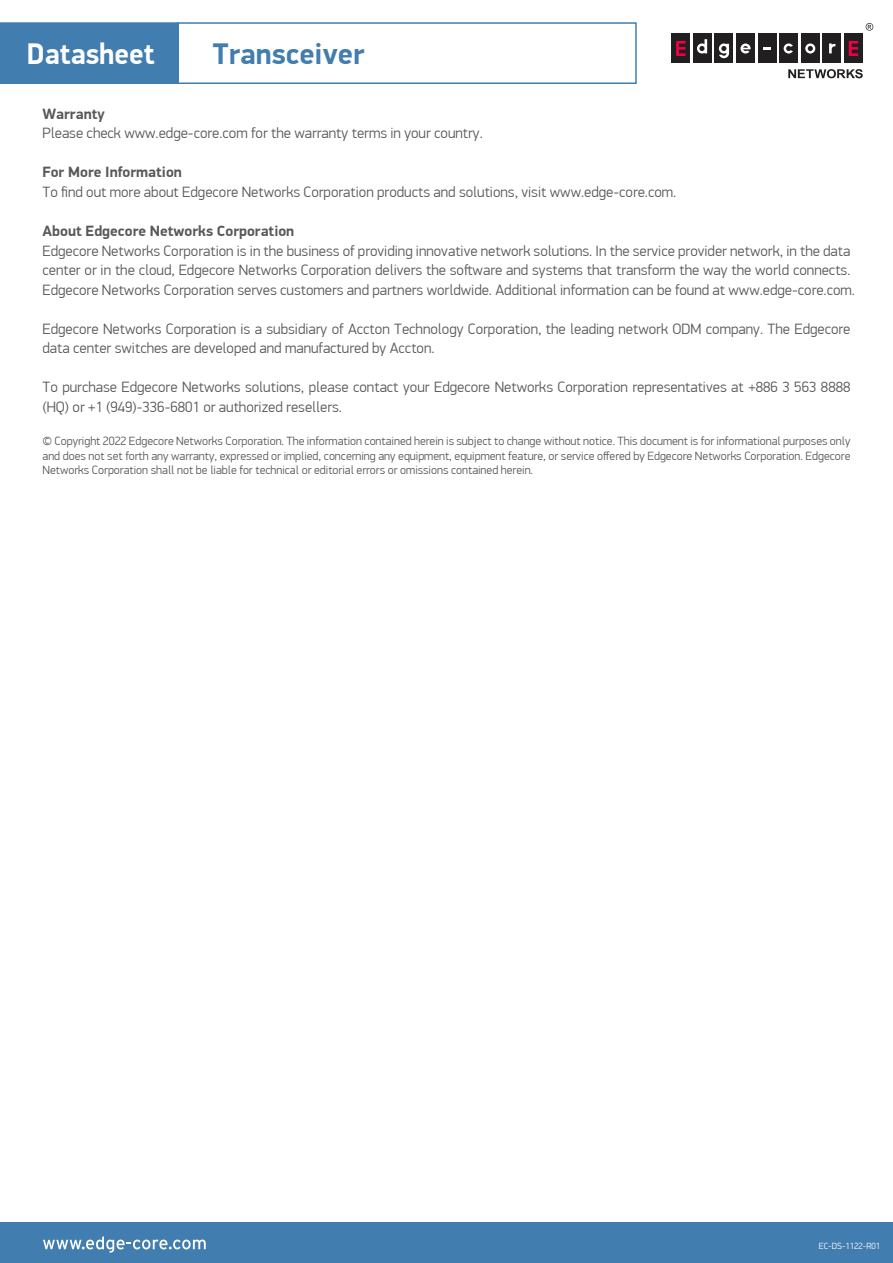
<style>
.page{position:relative;width:893px;height:1263px;background:#fff}
.page>*{position:absolute;margin:0;border:0;box-sizing:border-box;transform-origin:0 0}
.t1{font:700 30px "PF Din Display Pro";color:#427daf}
.t2{font:700 30px "PF Din Display Pro";color:#fff;scale:.96 1}
.t3{font:300 15px/19.5px "PF Din Display Pro";color:#57585a}
.t4{font:700 15px "PF Din Display Pro";color:#57585a}
.t5{font:300 12px/14.4px "PF Din Display Pro";color:#57585a;text-align:justify}
.t6{font:300 9px "PF Din Display Pro";color:#fff}
</style>
<div class="page">
<div style="left:671px;top:34px;width:19px;height:29px;background:#221f21"></div>
<div style="left:693px;top:34px;width:19px;height:29px;background:#221f21"></div>
<div style="left:715px;top:34px;width:18px;height:29px;background:#221f21"></div>
<div style="left:736px;top:34px;width:19px;height:29px;background:#221f21"></div>
<div style="left:758px;top:34px;width:18px;height:29px;background:#221f21"></div>
<div style="left:779px;top:34px;width:19px;height:29px;background:#221f21"></div>
<div style="left:801px;top:34px;width:19px;height:29px;background:#221f21"></div>
<div style="left:823px;top:34px;width:18px;height:29px;background:#221f21"></div>
<svg style="left:676px;top:41px;width:9px;height:15px"></svg>
<div style="left:844px;top:34px;width:19px;height:29px;background:#221f21"></div>
<svg style="left:849px;top:41px;width:9px;height:15px"></svg>
<svg style="left:764px;top:47px;width:7px;height:3px"></svg>
<svg style="left:697px;top:39px;width:10px;height:15px"></svg>
<svg style="left:805px;top:43px;width:10px;height:11px"></svg>
<svg style="left:829px;top:43px;width:6px;height:10px"></svg>
<svg style="left:784px;top:43px;width:9px;height:11px"></svg>
<svg style="left:719px;top:43px;width:10px;height:15px"></svg>
<svg style="left:788px;top:69px;width:75px;height:9px"></svg>
<svg style="left:740px;top:44px;width:11px;height:10px"></svg>
<svg style="left:866px;top:23px;width:7px;height:8px"></svg>
<div style="left:0;top:22px;width:179px;height:62px;background:#427daf;border:2px solid #427daf"></div>
<div style="left:177px;top:22px;width:460px;height:62px;border:2px solid #427daf"></div>
<div style="left:0;top:1223px;width:893px;height:40px;background:#427daf"></div>
<svg style="left:43px;top:1236px;width:163px;height:17px"></svg>
<h1 class="t2" style="left:27px;top:36px;width:134px">Datasheet</h1>
<h1 class="t1" style="left:213px;top:36px;width:153px">Transceiver</h1>
<p class="t4" style="left:43px;top:105px;width:64px">Warranty</p>
<p class="t3" style="left:43px;top:124px;width:442px">Please check www.edge-core.com for the warranty terms in your country.</p>
<p class="t4" style="left:43px;top:163px;width:141px">For More Information</p>
<p class="t3" style="left:43px;top:182px;width:635px">To find out more about Edgecore Networks Corporation products and solutions, visit www.edge-core.com.</p>
<p class="t4" style="left:43px;top:222px;width:253px">About Edgecore Networks Corporation</p>
<p class="t3" style="left:43px;top:241px;width:814px">Edgecore Networks Corporation is in the business of providing innovative network solutions. In the service provider network, in the data center or in the cloud, Edgecore Networks Corporation delivers the soſtware and systems that transform the way the world connects.<br>Edgecore Networks Corporation serves customers and partners worldwide. Additional information can be found at www.edge-core.com.</p>
<p class="t3" style="left:43px;top:319px;width:809px">Edgecore Networks Corporation is a subsidiary of Accton Technology Corporation, the leading network ODM company. The Edgecore data center switches are developed and manufactured by Accton.</p>
<p class="t3" style="left:43px;top:377px;width:809px">To purchase Edgecore Networks solutions, please contact your Edgecore Networks Corporation representatives at +886 3 563 8888 (HQ) or +1 (949)-336-6801 or authorized resellers.</p>
<p class="t5" style="left:43px;top:434px;width:809px">© Copyright 2022 Edgecore Networks Corporation. The information contained herein is subject to change without notice. This document is for informational purposes only and does not set forth any warranty, expressed or implied, concerning any equipment, equipment feature, or service offered by Edgecore Networks Corporation. Edgecore Networks Corporation shall not be liable for technical or editorial errors or omissions contained herein.</p>
<p class="t6" style="left:819px;top:1241px;width:63px">EC-DS-1122-R01</p>
</div>
